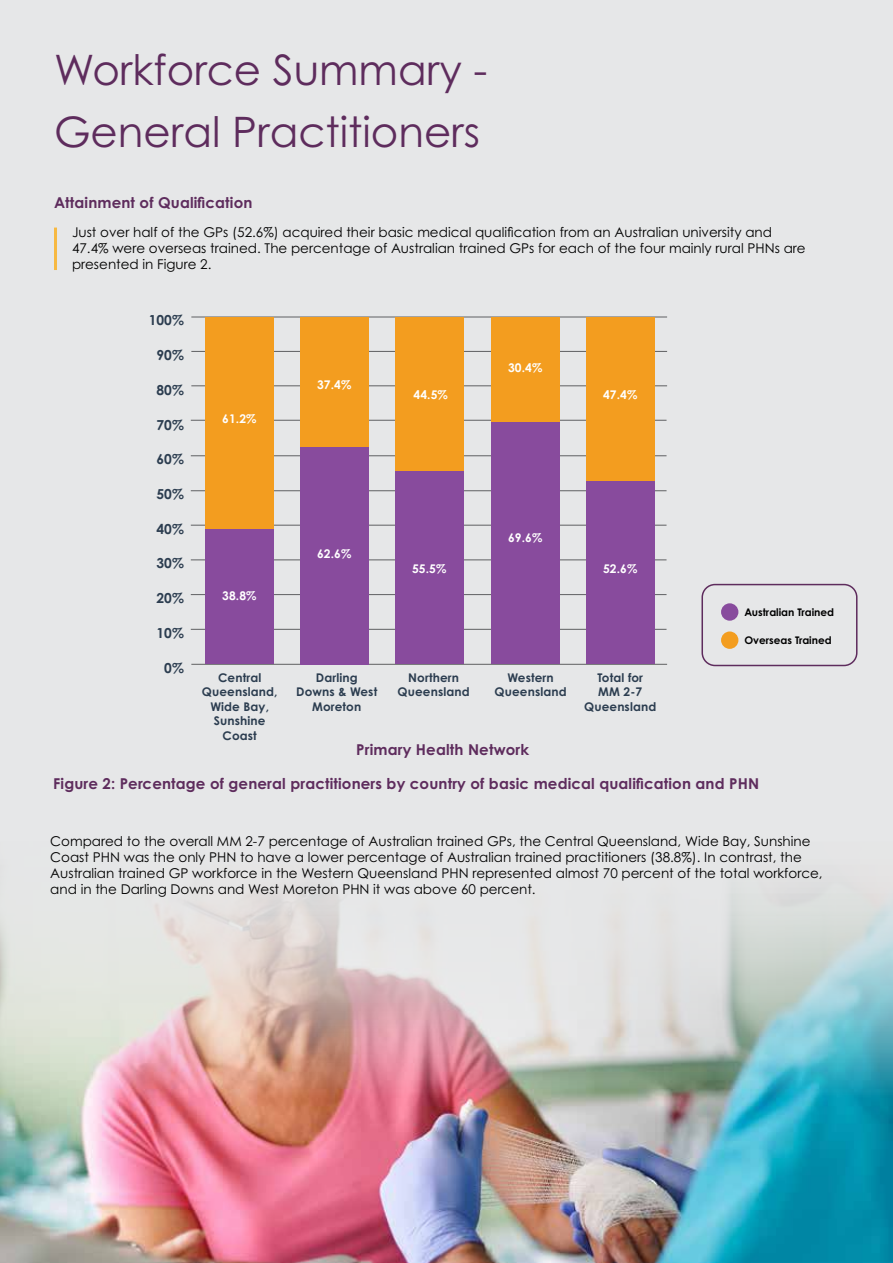
<style>
.page{position:relative;width:893px;height:1263px;background:#e6e7e8}
.page>*{position:absolute;margin:0;border:0;box-sizing:border-box;transform-origin:0 0}
.t1{font:42px/62.4px "Century Gothic Pro";color:#5e2c5d}
.t2{font:700 15px "Century Gothic Pro";letter-spacing:.01em;color:#5e2c5d}
.t3{font:700 13.8px "Century Gothic Pro";color:#2c3d50}
.t4{font:13.5px/16.2px "Century Gothic Pro";color:#000}
.t5{font:700 12px/14.4px "Century Gothic Pro";letter-spacing:.01em;color:#2c3d50;text-align:center}
.t6{font:700 12px "Century Gothic Pro";letter-spacing:.01em;color:#fff}
.t7{font:700 10.5px "Century Gothic Pro";color:#000}
</style>
<div class="page">
<hr style="left:54px;top:228px;width:3px;height:42px;background:#f7b942">
<img style="left:0;top:887px;width:893px;height:376px">
<hr style="left:191px;top:317px;width:476px;height:1px;background:#5f6062">
<hr style="left:191px;top:351px;width:476px;height:1px;background:#5f6062">
<hr style="left:191px;top:386px;width:476px;height:1px;background:#5f6062">
<hr style="left:191px;top:420px;width:475px;height:1px;background:#5f6062">
<hr style="left:191px;top:455px;width:475px;height:1px;background:#5f6062">
<hr style="left:191px;top:490px;width:475px;height:1px;background:#5f6062">
<hr style="left:191px;top:525px;width:475px;height:1px;background:#5f6062">
<hr style="left:191px;top:560px;width:475px;height:1px;background:#5f6062">
<hr style="left:191px;top:594px;width:475px;height:1px;background:#5f6062">
<hr style="left:191px;top:629px;width:475px;height:1px;background:#5f6062">
<hr style="left:191px;top:664px;width:476px;height:1px;background:#5f6062">
<div style="left:205px;top:317px;width:68px;height:212px;background:#f39d1f"></div>
<div style="left:300px;top:317px;width:69px;height:130px;background:#f39d1f"></div>
<div style="left:396px;top:317px;width:68px;height:154px;background:#f39d1f"></div>
<div style="left:491px;top:317px;width:69px;height:105px;background:#f39d1f"></div>
<div style="left:586px;top:317px;width:69px;height:164px;background:#f39d1f"></div>
<div style="left:205px;top:529px;width:68px;height:135px;background:#884b9d"></div>
<div style="left:300px;top:447px;width:69px;height:217px;background:#884b9d"></div>
<div style="left:396px;top:471px;width:68px;height:193px;background:#884b9d"></div>
<div style="left:491px;top:422px;width:69px;height:242px;background:#884b9d"></div>
<div style="left:586px;top:481px;width:69px;height:183px;background:#884b9d"></div>
<div style="left:701px;top:584px;width:156px;height:82px;border:2px solid #5e2c5d;border-radius:13px"></div>
<div style="left:721px;top:603px;width:17px;height:18px;background:#884b9d;border-radius:50%"></div>
<div style="left:721px;top:631px;width:17px;height:18px;background:#f39d1f;border-radius:50%"></div>
<h1 class="t1" style="left:54px;top:38px;width:435px">Workforce Summary -<br>General Practitioners</h1>
<p class="t2" style="left:54px;top:193px;width:200px">Attainment of Qualification</p>
<p class="t4" style="left:72px;top:224px;width:735px">Just over half of the GPs (52.6%) acquired their basic medical qualification from an Australian university and<br>47.4% were overseas trained. The percentage of Australian trained GPs for each of the four mainly rural PHNs are presented in Figure 2.</p>
<p class="t3" style="left:149px;top:312px;width:37px">100%</p>
<p class="t3" style="left:157px;top:346px;width:29px">90%</p>
<p class="t3" style="left:157px;top:381px;width:29px">80%</p>
<p class="t3" style="left:157px;top:416px;width:29px">70%</p>
<p class="t3" style="left:157px;top:451px;width:29px">60%</p>
<p class="t3" style="left:157px;top:485px;width:29px">50%</p>
<p class="t3" style="left:157px;top:520px;width:29px">40%</p>
<p class="t3" style="left:157px;top:555px;width:29px">30%</p>
<p class="t3" style="left:157px;top:589px;width:29px">20%</p>
<p class="t3" style="left:157px;top:624px;width:29px">10%</p>
<p class="t3" style="left:164px;top:659px;width:21px">0%</p>
<p class="t6" style="left:222px;top:411px;width:36px">61.2%</p>
<p class="t6" style="left:317px;top:377px;width:36px">37.4%</p>
<p class="t6" style="left:414px;top:387px;width:36px">44.5%</p>
<p class="t6" style="left:508px;top:360px;width:36px">30.4%</p>
<p class="t6" style="left:603px;top:387px;width:36px">47.4%</p>
<p class="t6" style="left:222px;top:588px;width:36px">38.8%</p>
<p class="t6" style="left:317px;top:546px;width:36px">62.6%</p>
<p class="t6" style="left:508px;top:530px;width:36px">69.6%</p>
<p class="t6" style="left:412px;top:561px;width:36px">55.5%</p>
<p class="t6" style="left:603px;top:561px;width:36px">52.6%</p>
<p class="t5" style="left:202px;top:670px;width:77px">Central<br>Queensland,<br>Wide Bay,<br>Sunshine<br>Coast</p>
<p class="t5" style="left:296px;top:670px;width:83px">Darling<br>Downs &amp; West<br>Moreton</p>
<p class="t5" style="left:398px;top:670px;width:74px">Northern<br>Queensland</p>
<p class="t5" style="left:495px;top:670px;width:74px">Western<br>Queensland</p>
<p class="t5" style="left:584px;top:670px;width:74px">Total for<br>MM 2-7<br>Queensland</p>
<p class="t2" style="left:356px;top:740px;width:174px">Primary Health Network</p>
<p class="t7" style="left:744px;top:606px;width:91px">Australian Trained</p>
<p class="t7" style="left:744px;top:634px;width:89px">Overseas Trained</p>
<p class="t2" style="left:53px;top:774px;width:707px">Figure 2: Percentage of general practitioners by country of basic medical qualification and PHN</p>
<p class="t4" style="left:50px;top:832px;width:774px">Compared to the overall MM 2-7 percentage of Australian trained GPs, the Central Queensland, Wide Bay, Sunshine Coast PHN was the only PHN to have a lower percentage of Australian trained practitioners (38.8%). In contrast, the Australian trained GP workforce in the Western Queensland PHN represented almost 70 percent of the total workforce, and in the Darling Downs and West Moreton PHN it was above 60 percent.</p>
</div>
